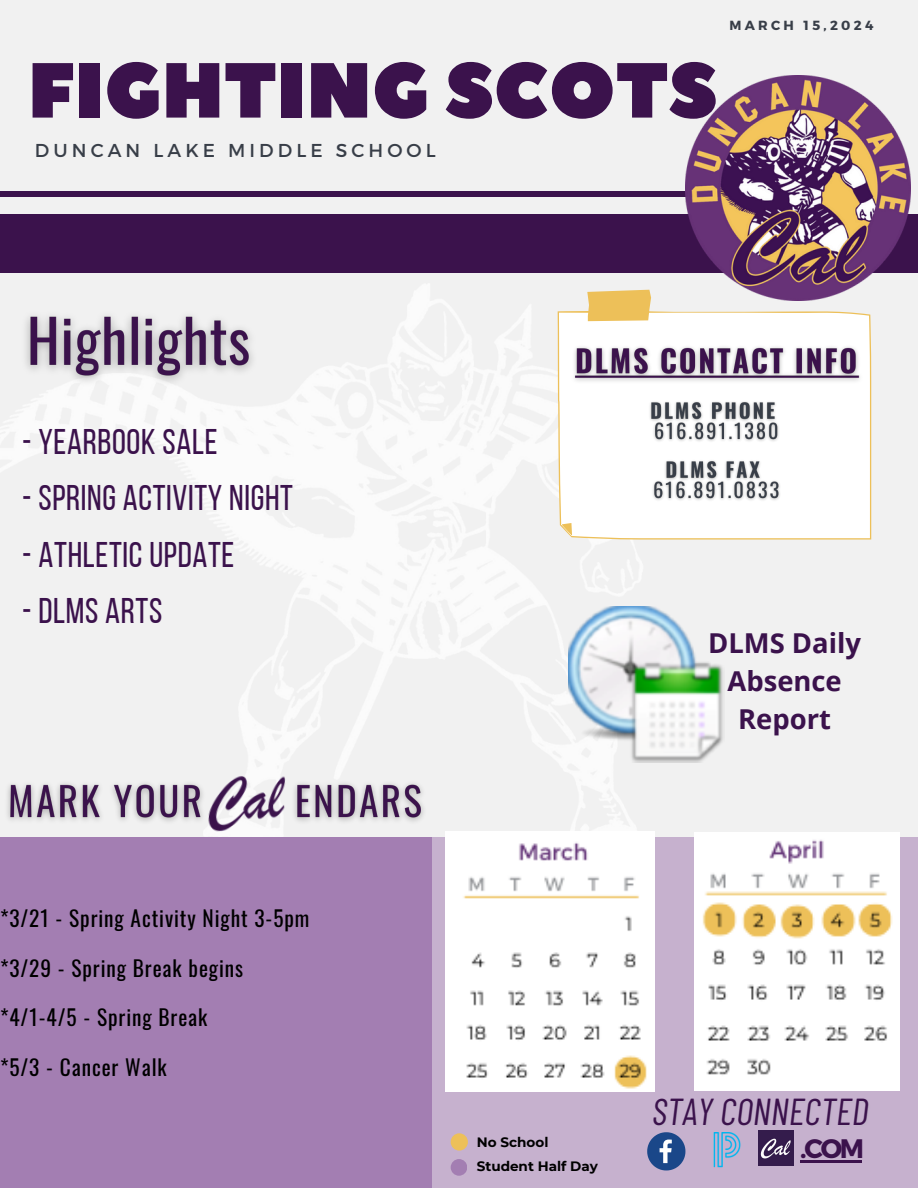
<style>
.page{position:relative;width:918px;height:1188px;background:#f1f1f1}
.page>*{position:absolute;margin:0;border:0;box-sizing:border-box;transform-origin:0 0}
.t1{font:77.85px "Peace Sans";color:#3b124c}
.t2{font:italic 37.5px "Barlow Condensed";color:#3b124c}
.t3{font:35.55px "Bebas Neue";letter-spacing:.02em;color:#3b124c}
.t4{font:700 27.45px/38.2px "Open Sans";color:#3b124c;text-align:center}
.t5{font:700 26.7px "Montserrat";color:#3b124c}
.t6{font:21.3px "Oswald";letter-spacing:.045em;color:#000}
.t7{font:18.6px "Montserrat";letter-spacing:.22em;color:#383e48}
.t8{font:700 13.65px "Montserrat";color:#000}
.t9{font:700 13.2px "Montserrat";letter-spacing:.25em;color:#383e48}
</style>
<div class="page">
<div style="left:22px;top:837px;width:896px;height:351px;background:#c6b1ce"></div>
<svg style="left:647px;top:1132px;width:38px;height:38px"></svg>
<img style="left:713px;top:1132px;width:28px;height:36px">
<img style="left:759px;top:1131px;width:35px;height:34px">
<hr style="left:800px;top:1161px;width:62px;height:2px;background:#3b124c">
<div style="left:558px;top:311px;width:313px;height:229px;background:#fff"></div>
<svg style="left:587px;top:290px;width:64px;height:31px;background:#edc363"></svg>
<div style="left:0;top:837px;width:432px;height:351px;background:#a37eb2"></div>
<img style="left:7px;top:783px;width:417px;height:39px">
<img style="left:196px;top:776px;width:104px;height:56px">
<div style="left:0;top:191px;width:752px;height:6px;background:#3b124c"></div>
<div style="left:0;top:214px;width:918px;height:59px;background:#3b124c"></div>
<img style="left:569px;top:606px;width:154px;height:157px">
<img style="left:685px;top:75px;width:225px;height:225px">
<div style="left:451px;top:1133px;width:17px;height:18px;background:#edc059;border-radius:50%"></div>
<div style="left:451px;top:1159px;width:16px;height:17px;background:#a37eb2;border-radius:50%"></div>
<img style="left:645px;top:396px;width:140px;height:110px">
<img style="left:567px;top:338px;width:298px;height:49px">
<img style="left:445px;top:831px;width:209px;height:260px">
<img style="left:26px;top:316px;width:227px;height:66px">
<img style="left:695px;top:833px;width:205px;height:257px">
<p class="t1" style="left:28px;top:39px;width:691px">FIGHTING SCOTS</p>
<p class="t7" style="left:35px;top:139px;width:402px">DUNCAN LAKE MIDDLE SCHOOL</p>
<p class="t9" style="left:729px;top:17px;width:146px">MARCH 15,2024</p>
<p class="t3" style="left:22px;top:427px;width:197px">- YEARBOOK SALE</p>
<p class="t3" style="left:22px;top:484px;width:272px">- SPRING ACTIVITY NIGHT</p>
<p class="t3" style="left:22px;top:540px;width:214px">- ATHLETIC UPDATE</p>
<p class="t3" style="left:22px;top:596px;width:142px">- DLMS ARTS</p>
<p class="t6" style="left:0;top:902px;width:311px">*3/21 - Spring Activity Night 3-5pm</p>
<p class="t6" style="left:0;top:951px;width:245px">*3/29 - Spring Break begins</p>
<p class="t6" style="left:0;top:1001px;width:209px">*4/1-4/5 - Spring Break</p>
<p class="t6" style="left:0;top:1050px;width:168px">*5/3 - Cancer Walk</p>
<p class="t4" style="left:708px;top:623px;width:154px">DLMS Daily<br>Absence<br>Report</p>
<h3 class="t8" style="left:477px;top:1134px;width:73px">No School</h3>
<p class="t8" style="left:477px;top:1158px;width:123px">Student Half Day</p>
<h6 class="t2" style="left:652px;top:1087px;width:218px">STAY CONNECTED</h6>
<p class="t5" style="left:800px;top:1131px;width:65px">.COM</p>
</div>
